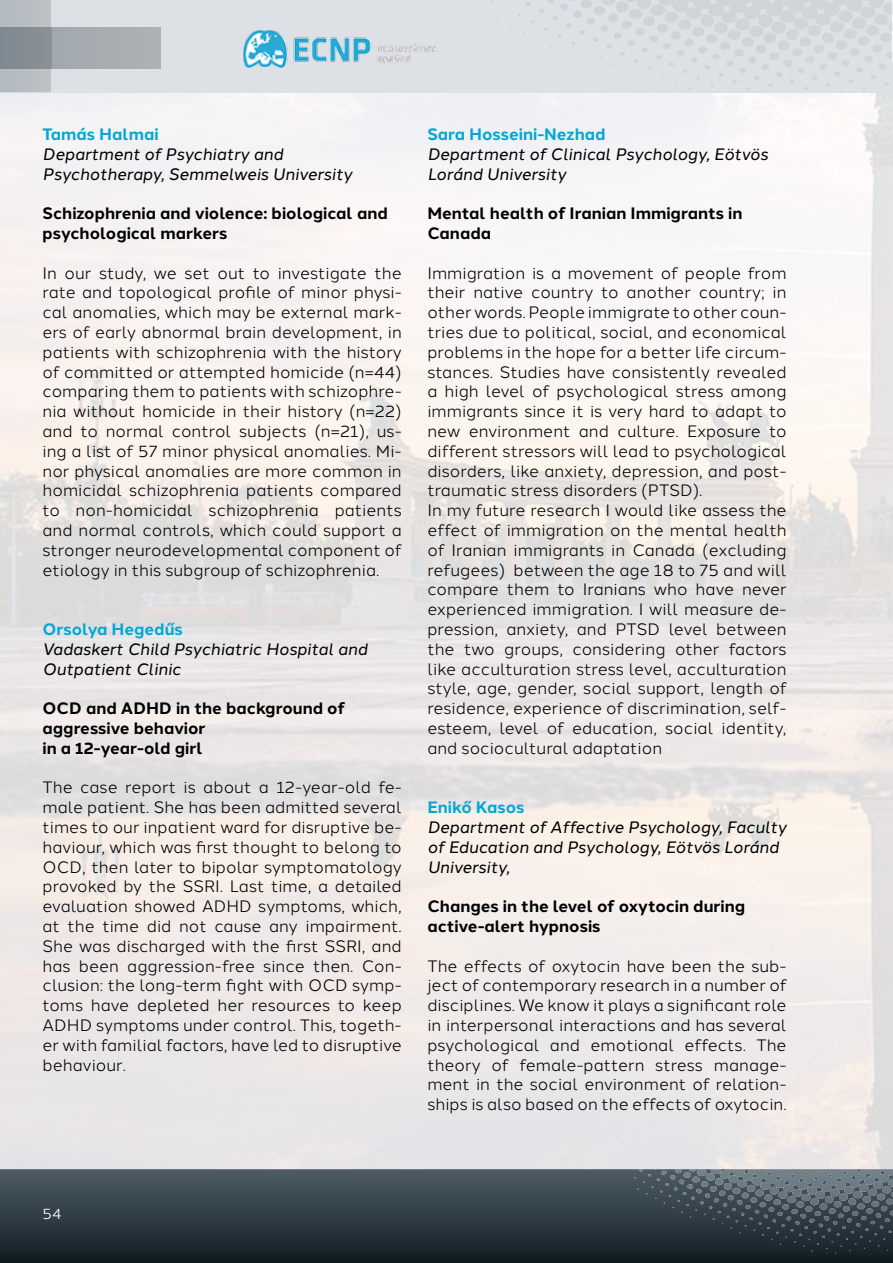
<style>
.page{position:relative;width:893px;height:1263px;background:#fff}
.page>*{position:absolute;margin:0;border:0;box-sizing:border-box;transform-origin:0 0}
.t1{font:16.5px/19.8px "Halcom";color:#000;text-align:justify}
.t2{font:italic 16.5px/19.8px "Halcom";color:#000}
.t3{font:700 16.5px/19.8px "Halcom";color:#000}
.t4{font:700 16.5px "Halcom";color:#00a7d4}
.t5{font:15px "Halcom";color:#fff}
</style>
<div class="page">
<svg style="left:0;top:1169px;width:893px;height:94px;background:#303d44"></svg>
<svg style="left:718px;top:1170px;width:165px;height:25px;background:#6a767e"></svg>
<div style="left:0;top:0;width:892px;height:92px;background:#dde1e6"></div>
<div style="left:0;top:0;width:51px;height:92px;background:#b8bdc2"></div>
<div style="left:51px;top:28px;width:110px;height:40px;background:#a8adb0"></div>
<div style="left:0;top:28px;width:51px;height:40px;background:#848d93"></div>
<svg style="left:491px;top:0;width:402px;height:94px"></svg>
<img style="left:243px;top:30px;width:193px;height:38px">
<p class="t4" style="left:43px;top:121px;width:118px">Tamás Halmai</p>
<p class="t2" style="left:43px;top:142px;width:311px">Department of Psychiatry and<br>Psychotherapy, Semmelweis University</p>
<p class="t3" style="left:43px;top:202px;width:347px">Schizophrenia and violence: biological and psychological markers</p>
<p class="t1" style="left:43px;top:261px;width:361px">In our study, we set out to investigate the rate and topological profile of minor physi&shy;cal anomalies, which may be external mark&shy;ers of early abnormal brain development, in patients with schizophrenia with the history of committed or attempted homicide (n=44) comparing them to patients with schizophre&shy;nia without homicide in their history (n=22) and to normal control subjects (n=21), us&shy;ing a list of 57 minor physical anomalies. Mi&shy;nor physical anomalies are more common in homicidal schizophrenia patients compared to non-homicidal schizophrenia patients and normal controls, which could support a stronger neurodevelopmental component of etiology in this subgroup of schizophrenia.</p>
<p class="t4" style="left:43px;top:616px;width:142px">Orsolya Hegedűs</p>
<p class="t2" style="left:43px;top:637px;width:327px">Vadaskert Child Psychiatric Hospital and<br>Outpatient Clinic</p>
<p class="t3" style="left:43px;top:697px;width:304px">OCD and ADHD in the background of aggressive behavior<br>in a 12-year-old girl</p>
<p class="t1" style="left:43px;top:776px;width:361px">The case report is about a 12-year-old fe&shy;male patient. She has been admitted several times to our inpatient ward for disruptive be&shy;haviour, which was first thought to belong to OCD, then later to bipolar symptomatology provoked by the SSRI. Last time, a detailed evaluation showed ADHD symptoms, which, at the time did not cause any impairment.<br>She was discharged with the first SSRI, and has been aggression-free since then. Con&shy;clusion: the long-term fight with OCD symp&shy;toms have depleted her resources to keep ADHD symptoms under control. This, togeth&shy;er with familial factors, have led to disruptive behaviour.</p>
<p class="t4" style="left:427px;top:121px;width:180px">Sara Hosseini-Nezhad</p>
<p class="t2" style="left:427px;top:142px;width:342px">Department of Clinical Psychology, Eötvös<br>Loránd University</p>
<p class="t3" style="left:427px;top:202px;width:317px">Mental health of Iranian Immigrants in<br>Canada</p>
<p class="t1" style="left:427px;top:261px;width:361px;text-align:left">Immigration is a movement of people from their native country to another country; in other words. People immigrate to other coun&shy;tries due to political, social, and economical problems in the hope for a better life circum&shy;stances. Studies have consistently revealed a high level of psychological stress among immigrants since it is very hard to adapt to new environment and culture. Exposure to different stressors will lead to psychological disorders, like anxiety, depression, and post&shy;traumatic stress disorders (PTSD).<br>In my future research I would like assess the effect of immigration on the mental health of Iranian immigrants in Canada (excluding refugees) between the age 18 to 75 and will compare them to Iranians who have never experienced immigration. I will measure de&shy;pression, anxiety, and PTSD level between the two groups, considering other factors like acculturation stress level, acculturation style, age, gender, social support, length of residence, experience of discrimination, self&shy;esteem, level of education, social identity, and sociocultural adaptation</p>
<p class="t4" style="left:427px;top:794px;width:99px">Enikő Kasos</p>
<p class="t2" style="left:427px;top:816px;width:361px">Department of Affective Psychology, Faculty of Education and Psychology, Eötvös Loránd<br>University,</p>
<p class="t3" style="left:427px;top:895px;width:319px">Changes in the level of oxytocin during active-alert hypnosis</p>
<p class="t1" style="left:427px;top:954px;width:361px">The effects of oxytocin have been the sub&shy;ject of contemporary research in a number of disciplines. We know it plays a significant role in interpersonal interactions and has several psychological and emotional effects. The theory of female-pattern stress manage&shy;ment in the social environment of relation&shy;ships is also based on the effects of oxytocin.</p>
<p class="t5" style="left:43px;top:1202px;width:21px">54</p>
</div>
